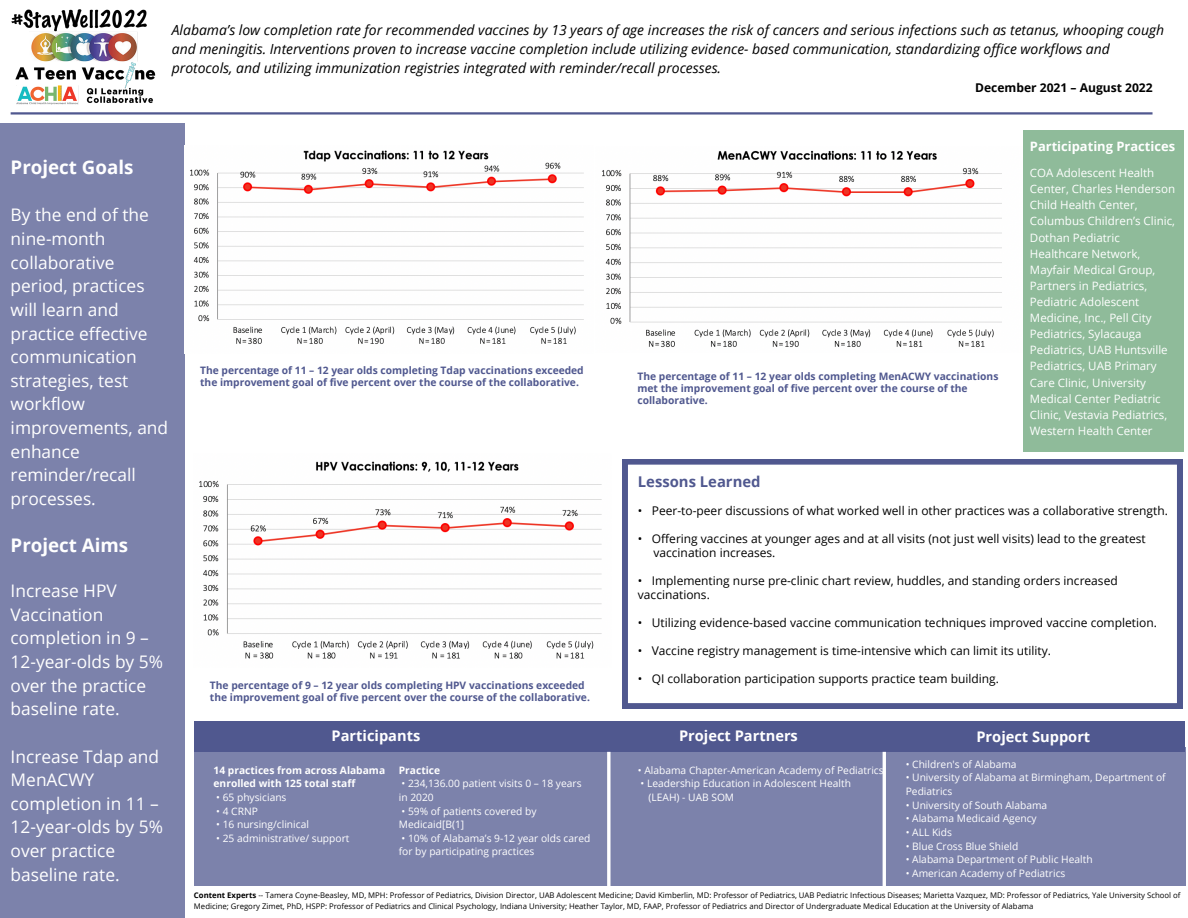
<style>
.page{position:relative;width:1188px;height:918px;background:#fff}
.page>*{position:absolute;margin:0;border:0;box-sizing:border-box;transform-origin:0 0}
.t1{font:700 18.75px "Open Sans";color:#fff}
.t2{font:17.4px/23.7px "Open Sans";color:#fff}
.t3{font:700 14.85px "Open Sans";color:#50588f}
.t4{font:700 14.7px "Open Sans";color:#fff}
.t5{font:italic 13.95px/18.9px "Open Sans";color:#000}
.t6{font:700 12.9px "Open Sans";color:#fff}
.t7{font:700 12.15px "Open Sans";color:#000}
.t8{font:12px/14px "Open Sans";color:#000}
.t9{font:11.55px/16px "Open Sans";color:#fff}
.t10{font:700 10.35px/11.9px "Open Sans";color:#50588f}
.t11{font:10.2px/13.6px "Open Sans";color:#fff}
.t12{font:700 10.2px/11.7px "Open Sans";color:#50588f}
.t13{font:700 10.2px/13.6px "Open Sans";color:#fff}
.t14{font:7.8px/10.4px "Open Sans";color:#000}
.s1{font-weight:700}
</style>
<div class="page">
<img style="left:602px;top:150px;width:400px;height:197px">
<div style="left:1023px;top:130px;width:161px;height:322px;background:#8fbb9a"></div>
<div style="left:0;top:123px;width:184px;height:795px;background:#7c82ab"></div>
<img style="left:190px;top:150px;width:394px;height:194px">
<img style="left:199px;top:461px;width:403px;height:198px">
<svg style="left:622px;top:459px;width:561px;height:250px"></svg>
<div style="left:194px;top:747px;width:991px;height:138px;background:#7c82ab"></div>
<div style="left:194px;top:721px;width:991px;height:30px;background:#50588f"></div>
<svg style="left:607px;top:752px;width:4px;height:134px"></svg>
<hr style="left:883px;top:752px;width:3px;height:166px;background:#fff">
<hr style="left:11px;top:112px;width:1142px;height:3px;background:#50588f">
<img style="left:11px;top:9px;width:145px;height:96px">
<p class="t5" style="left:172px;top:20px;width:994px">Alabama’s low completion rate for recommended vaccines by 13 years of age increases the risk of cancers and serious infections such as tetanus, whooping cough and meningitis. Interventions proven to increase vaccine completion include utilizing evidence- based communication, standardizing office workflows and protocols, and utilizing immunization registries integrated with reminder/recall processes.</p>
<p class="t7" style="left:975px;top:79px;width:179px">December 2021 – August 2022</p>
<h1 class="t1" style="left:11px;top:154px;width:124px">Project Goals</h1>
<h2 class="t2" style="left:11px;top:203px;width:159px">By the end of the nine-month collaborative period, practices will learn and practice effective communication strategies, test workflow improvements, and enhance reminder/recall processes.</h2>
<h1 class="t1" style="left:11px;top:532px;width:119px">Project Aims</h1>
<h2 class="t2" style="left:11px;top:579px;width:154px">Increase HPV<br>Vaccination completion in 9 –<br>12-year-olds by 5% over the practice baseline rate.</h2>
<h2 class="t2" style="left:11px;top:744px;width:154px">Increase Tdap and<br>MenACWY completion in 11 –<br>12-year-olds by 5% over practice baseline rate.</h2>
<p class="t12" style="left:200px;top:364px;width:385px">The percentage of 11 – 12 year olds completing Tdap vaccinations exceeded the improvement goal of five percent over the course of the collaborative.</p>
<p class="t10" style="left:637px;top:370px;width:363px">The percentage of 11 – 12 year olds completing MenACWY vaccinations met the improvement goal of five percent over the course of the collaborative.</p>
<p class="t6" style="left:1030px;top:137px;width:147px">Participating Practices</p>
<p class="t9" style="left:1030px;top:165px;width:147px">COA Adolescent Health<br>Center, Charles Henderson<br>Child Health Center,<br>Columbus Children’s Clinic,<br>Dothan Pediatric<br>Healthcare Network,<br>Mayfair Medical Group,<br>Partners in Pediatrics,<br>Pediatric Adolescent<br>Medicine, Inc., Pell City<br>Pediatrics, Sylacauga<br>Pediatrics, UAB Huntsville<br>Pediatrics, UAB Primary<br>Care Clinic, University<br>Medical Center Pediatric<br>Clinic, Vestavia Pediatrics,<br>Western Health Center</p>
<p class="t10" style="left:210px;top:679px;width:382px">The percentage of 9 – 12 year olds completing HPV vaccinations exceeded the improvement goal of five percent over the course of the collaborative.</p>
<h3 class="t3" style="left:638px;top:472px;width:124px">Lessons Learned</h3>
<p class="t8" style="left:638px;top:504px;width:532px">• Peer-to-peer discussions of what worked well in other practices was a collaborative strength.</p>
<p class="t8" style="left:654px;top:532px;width:494px;text-indent:-16px">• Offering vaccines at younger ages and at all visits (not just well visits) lead to the greatest vaccination increases.</p>
<p class="t8" style="left:638px;top:574px;width:481px">• Implementing nurse pre-clinic chart review, huddles, and standing orders increased vaccinations.</p>
<p class="t8" style="left:638px;top:616px;width:521px">• Utilizing evidence-based vaccine communication techniques improved vaccine completion.</p>
<p class="t8" style="left:638px;top:644px;width:415px">• Vaccine registry management is time-intensive which can limit its utility.</p>
<p class="t8" style="left:638px;top:672px;width:363px">• QI collaboration participation supports practice team building.</p>
<h3 class="t4" style="left:332px;top:726px;width:90px">Participants</h3>
<h3 class="t4" style="left:679px;top:726px;width:120px">Project Partners</h3>
<h3 class="t4" style="left:976px;top:726px;width:115px">Project Support</h3>
<p class="t13" style="left:214px;top:763px;width:173px">14 practices from across Alabama enrolled with 125 total staff</p>
<p class="t11" style="left:216px;top:790px;width:72px">• 65 physicians</p>
<p class="t11" style="left:216px;top:804px;width:43px">• 4 CRNP</p>
<p class="t11" style="left:216px;top:817px;width:94px">• 16 nursing/clinical</p>
<p class="t11" style="left:216px;top:831px;width:135px">• 25 administrative/ support</p>
<p class="t11" style="left:906px;top:757px;width:112px">• Children's of Alabama</p>
<p class="t11" style="left:906px;top:771px;width:261px">• University of Alabama at Birmingham, Department of<br>Pediatrics</p>
<p class="t11" style="left:906px;top:798px;width:143px">• University of South Alabama</p>
<p class="t11" style="left:906px;top:812px;width:133px">• Alabama Medicaid Agency</p>
<p class="t11" style="left:906px;top:825px;width:48px">• ALL Kids</p>
<p class="t11" style="left:906px;top:839px;width:114px">• Blue Cross Blue Shield</p>
<p class="t11" style="left:906px;top:853px;width:188px">• Alabama Department of Public Health</p>
<p class="t11" style="left:906px;top:866px;width:161px">• American Academy of Pediatrics</p>
<p class="t14" style="left:194px;top:890px;width:988px"><span class="s1">Content Experts</span> -- Tamera Coyne-Beasley, MD, MPH: Professor of Pediatrics, Division Director, UAB Adolescent Medicine; David Kimberlin, MD: Professor of Pediatrics, UAB Pediatric Infectious Diseases; Marietta Vazquez, MD: Professor of Pediatrics, Yale University School of<br>Medicine; Gregory Zimet, PhD, HSPP: Professor of Pediatrics and Clinical Psychology, Indiana University; Heather Taylor, MD, FAAP, Professor of Pediatrics and Director of Undergraduate Medical Education at the University of Alabama</p>
<p class="t11" style="left:638px;top:763px;width:247px">• Alabama Chapter-American Academy of Pediatrics</p>
<p class="t11" style="left:649px;top:776px;width:204px;text-indent:-8px">• Leadership Education in Adolescent Health (LEAH) - UAB SOM</p>
<p class="t13" style="left:399px;top:763px;width:43px">Practice</p>
<p class="t11" style="left:399px;top:776px;width:184px">• 234,136.00 patient visits 0 – 18 years in 2020</p>
<p class="t11" style="left:399px;top:804px;width:139px">• 59% of patients covered by<br>Medicaid[B(1]</p>
<p class="t11" style="left:399px;top:831px;width:193px">• 10% of Alabama’s 9-12 year olds cared for by participating practices</p>
</div>
